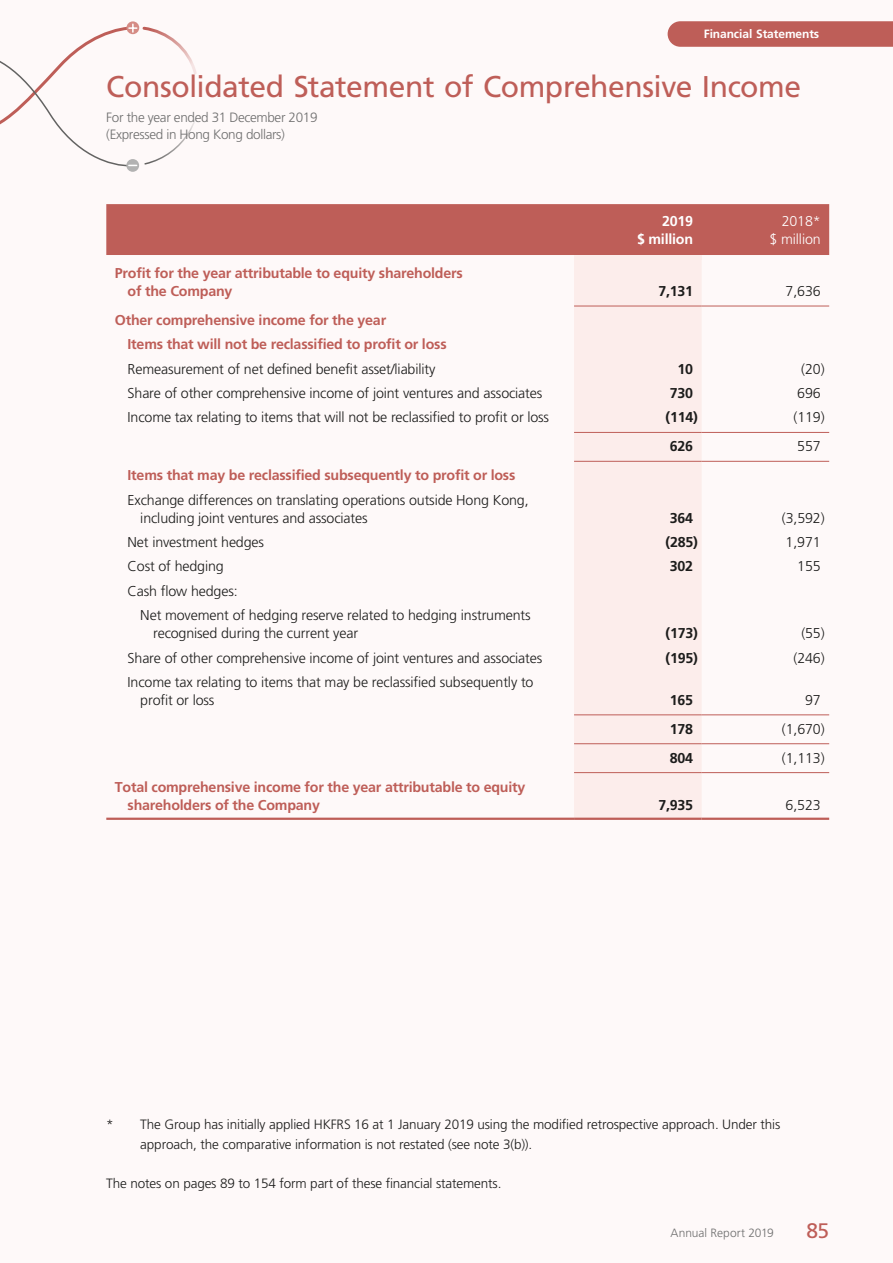
<style>
.page{position:relative;width:893px;height:1263px;background:#fef9f9}
.page>*{position:absolute;margin:0;border:0;box-sizing:border-box;transform-origin:0 0}
.t1{font:30px "Frutiger LT Std";letter-spacing:-.015em;color:#be5e58}
.t2{font:21px "Frutiger LT Std";color:#be5e58}
.t3{font:300 14.25px/18px "Frutiger LT Std";letter-spacing:-.01em;color:#1c1c1b}
.t4{font:700 14.25px/18px "Frutiger LT Std";letter-spacing:-.015em;color:#be5e58}
.t5{font:700 14.25px "Frutiger LT Std";letter-spacing:-.015em;color:#1c1c1b}
.t6{font:300 14.25px "Frutiger LT Std";letter-spacing:-.01em;color:#fff}
.t7{font:700 14.25px "Frutiger LT Std";letter-spacing:-.015em;color:#fff}
.t8{font:300 13.5px/19.5px "Frutiger LT Std";letter-spacing:-.01em;color:#1c1c1b}
.t9{font:300 13.5px/16.5px "Frutiger LT Std";letter-spacing:-.025em;color:#6f6f6f}
.t10{font:700 12px "Frutiger LT Std";letter-spacing:-.01em;color:#fff}
.t11{font:300 12px "Frutiger LT Std";color:#6f6f6f}
</style>
<div class="page">
<svg style="left:668px;top:21px;width:225px;height:26px;background:#bf625c"></svg>
<svg style="left:126px;top:21px;width:13px;height:13px"></svg>
<div style="left:126px;top:159px;width:13px;height:13px;background:#b2b2b2;border-radius:50%"></div>
<svg style="left:0;top:24px;width:197px;height:143px"></svg>
<div style="left:106px;top:204px;width:723px;height:51px;background:#be5e58"></div>
<hr style="left:574px;top:255px;width:128px;height:4px;background:#fcedeb">
<div style="left:574px;top:259px;width:128px;height:559px;background:#fcedeb"></div>
<hr style="left:574px;top:306px;width:128px;height:1px;background:#be5e58">
<hr style="left:702px;top:306px;width:127px;height:1px;background:#be5e58">
<hr style="left:574px;top:432px;width:128px;height:1px;background:#be5e58">
<hr style="left:702px;top:432px;width:127px;height:1px;background:#be5e58">
<hr style="left:574px;top:461px;width:128px;height:1px;background:#be5e58">
<hr style="left:702px;top:461px;width:127px;height:1px;background:#be5e58">
<hr style="left:574px;top:714px;width:128px;height:1px;background:#be5e58">
<hr style="left:702px;top:714px;width:127px;height:1px;background:#be5e58">
<hr style="left:574px;top:743px;width:128px;height:1px;background:#be5e58">
<hr style="left:702px;top:743px;width:127px;height:1px;background:#be5e58">
<hr style="left:574px;top:772px;width:128px;height:1px;background:#be5e58">
<hr style="left:702px;top:772px;width:127px;height:1px;background:#be5e58">
<hr style="left:106px;top:818px;width:468px;height:2px;background:#be5e58">
<hr style="left:574px;top:818px;width:128px;height:2px;background:#be5e58">
<hr style="left:702px;top:818px;width:127px;height:2px;background:#be5e58">
<p class="t10" style="left:704px;top:27px;width:117px">Financial Statements</p>
<h1 class="t1" style="left:106px;top:69px;width:696px">Consolidated Statement of Comprehensive Income</h1>
<p class="t9" style="left:106px;top:109px;width:213px">For the year ended 31 December 2019 (Expressed in Hong Kong dollars)</p>
<p class="t4" style="left:128px;top:264px;width:337px;text-indent:-13px">Profit for the year attributable to equity shareholders of the Company</p>
<p class="t7" style="left:662px;top:213px;width:33px">2019</p>
<p class="t6" style="left:782px;top:213px;width:41px">2018*</p>
<p class="t7" style="left:637px;top:231px;width:58px">$ million</p>
<p class="t6" style="left:770px;top:231px;width:53px">$ million</p>
<p class="t5" style="left:658px;top:283px;width:36px">7,131</p>
<p class="t3" style="left:786px;top:282px;width:37px">7,636</p>
<p class="t4" style="left:128px;top:308px;width:321px;line-height:24.5px;text-indent:-13px">Other comprehensive income for the year<br>Items that will not be reclassified to profit or loss</p>
<p class="t3" style="left:128px;top:360px;width:309px">Remeasurement of net defined benefit asset/liability</p>
<p class="t5" style="left:677px;top:360px;width:17px">10</p>
<p class="t3" style="left:801px;top:360px;width:25px">(20)</p>
<p class="t3" style="left:128px;top:384px;width:416px">Share of other comprehensive income of joint ventures and associates</p>
<p class="t5" style="left:670px;top:385px;width:25px">730</p>
<p class="t3" style="left:797px;top:384px;width:25px">696</p>
<p class="t3" style="left:128px;top:409px;width:423px">Income tax relating to items that will not be reclassified to profit or loss</p>
<p class="t5" style="left:665px;top:409px;width:34px">(114)</p>
<p class="t3" style="left:793px;top:409px;width:33px">(119)</p>
<p class="t5" style="left:670px;top:438px;width:25px">626</p>
<p class="t3" style="left:797px;top:438px;width:25px">557</p>
<p class="t4" style="left:128px;top:466px;width:389px">Items that may be reclassified subsequently to profit or loss</p>
<p class="t3" style="left:140px;top:491px;width:390px;text-indent:-13px">Exchange differences on translating operations outside Hong Kong, including joint ventures and associates</p>
<p class="t5" style="left:670px;top:509px;width:25px">364</p>
<p class="t3" style="left:782px;top:509px;width:44px">(3,592)</p>
<p class="t3" style="left:128px;top:533px;width:138px">Net investment hedges</p>
<p class="t5" style="left:665px;top:534px;width:34px">(285)</p>
<p class="t3" style="left:786px;top:533px;width:37px">1,971</p>
<p class="t3" style="left:128px;top:558px;width:98px">Cost of hedging</p>
<p class="t5" style="left:670px;top:558px;width:25px">302</p>
<p class="t3" style="left:797px;top:558px;width:25px">155</p>
<p class="t3" style="left:140px;top:579px;width:392px;line-height:24.5px;text-indent:-13px">Cash flow hedges:<br>Net movement of hedging reserve related to hedging instruments</p>
<p class="t3" style="left:153px;top:624px;width:207px">recognised during the current year</p>
<p class="t5" style="left:665px;top:625px;width:34px">(173)</p>
<p class="t3" style="left:801px;top:624px;width:25px">(55)</p>
<p class="t3" style="left:128px;top:649px;width:416px">Share of other comprehensive income of joint ventures and associates</p>
<p class="t5" style="left:665px;top:649px;width:34px">(195)</p>
<p class="t3" style="left:793px;top:649px;width:33px">(246)</p>
<p class="t3" style="left:140px;top:673px;width:395px;text-indent:-13px">Income tax relating to items that may be reclassified subsequently to profit or loss</p>
<p class="t5" style="left:670px;top:692px;width:25px">165</p>
<p class="t3" style="left:805px;top:691px;width:17px">97</p>
<p class="t5" style="left:670px;top:720px;width:25px">178</p>
<p class="t3" style="left:782px;top:720px;width:44px">(1,670)</p>
<p class="t5" style="left:670px;top:749px;width:25px">804</p>
<p class="t3" style="left:782px;top:749px;width:44px">(1,113)</p>
<p class="t4" style="left:128px;top:778px;width:399px;text-indent:-13px">Total comprehensive income for the year attributable to equity shareholders of the Company</p>
<p class="t5" style="left:658px;top:796px;width:36px">7,935</p>
<p class="t3" style="left:786px;top:796px;width:37px">6,523</p>
<p class="t8" style="left:140px;top:1115px;width:641px;text-indent:-34px">* The Group has initially applied HKFRS 16 at 1 January 2019 using the modified retrospective approach. Under this approach, the comparative information is not restated (see note 3(b)).</p>
<p class="t8" style="left:106px;top:1173px;width:397px">The notes on pages 89 to 154 form part of these financial statements.</p>
<p class="t11" style="left:670px;top:1226px;width:105px">Annual Report 2019</p>
<h2 class="t2" style="left:806px;top:1218px;width:24px">85</h2>
</div>
